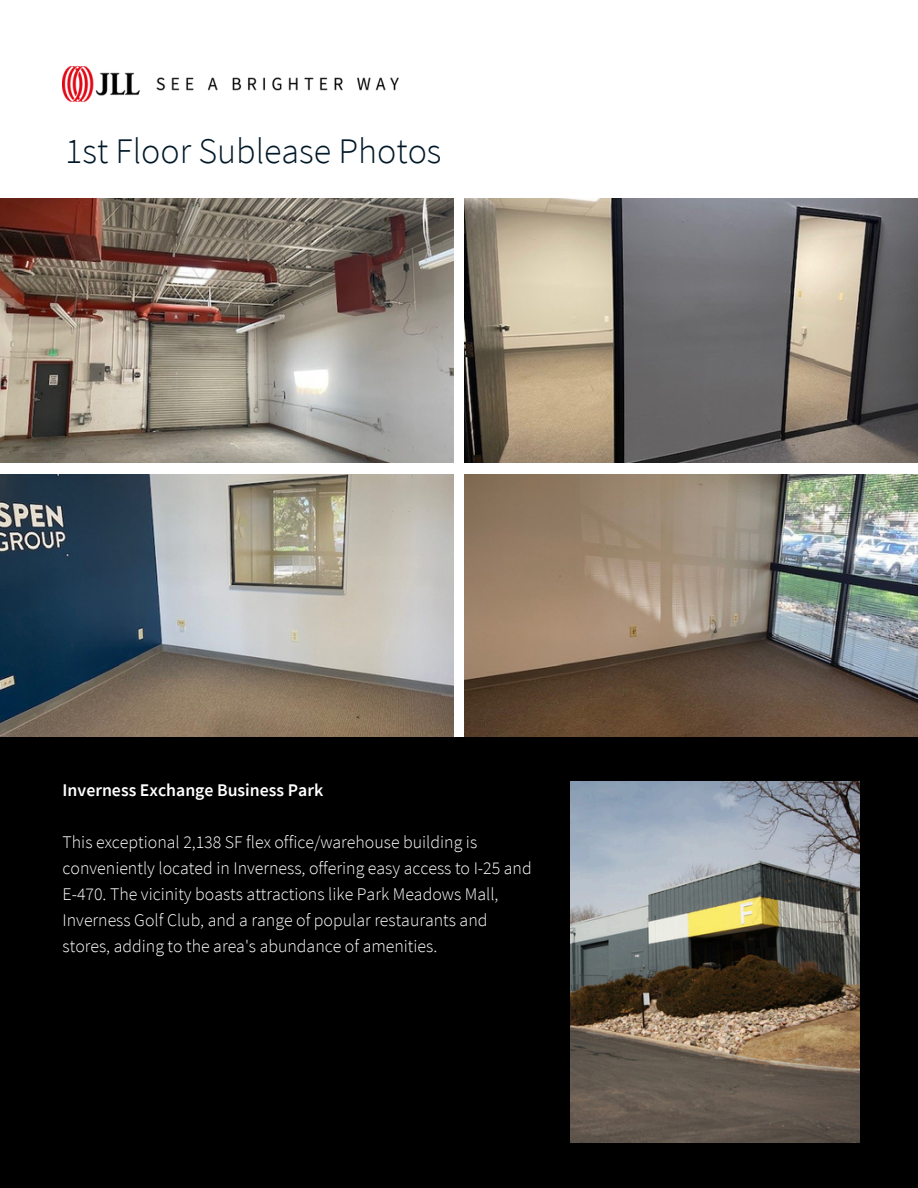
<style>
.page{position:relative;width:918px;height:1188px;background:#fff}
.page>*{position:absolute;margin:0;border:0;box-sizing:border-box;transform-origin:0 0}
.t1{font:300 36px "Source Sans Pro";color:#011828}
.t2{font:300 17.85px/25.8px "Source Sans Pro";color:#fff}
.t3{font:600 17.85px "Source Sans Pro";color:#fff}
</style>
<div class="page">
<img style="left:0;top:199px;width:453px;height:264px">
<img style="left:465px;top:199px;width:453px;height:264px">
<img style="left:0;top:474px;width:453px;height:263px">
<img style="left:465px;top:474px;width:453px;height:263px">
<img style="left:63px;top:67px;width:336px;height:35px">
<div style="left:0;top:738px;width:918px;height:450px;background:#000"></div>
<img style="left:571px;top:781px;width:289px;height:361px">
<h2 class="t1" style="left:65px;top:127px;width:378px">1st Floor Sublease Photos</h2>
<p class="t3" style="left:63px;top:779px;width:262px">Inverness Exchange Business Park</p>
<p class="t2" style="left:63px;top:829px;width:471px">This exceptional 2,138 SF flex office/warehouse building is conveniently located in Inverness, offering easy access to I-25 and E-470. The vicinity boasts attractions like Park Meadows Mall, Inverness Golf Club, and a range of popular restaurants and stores, adding to the area's abundance of amenities.</p>
</div>
